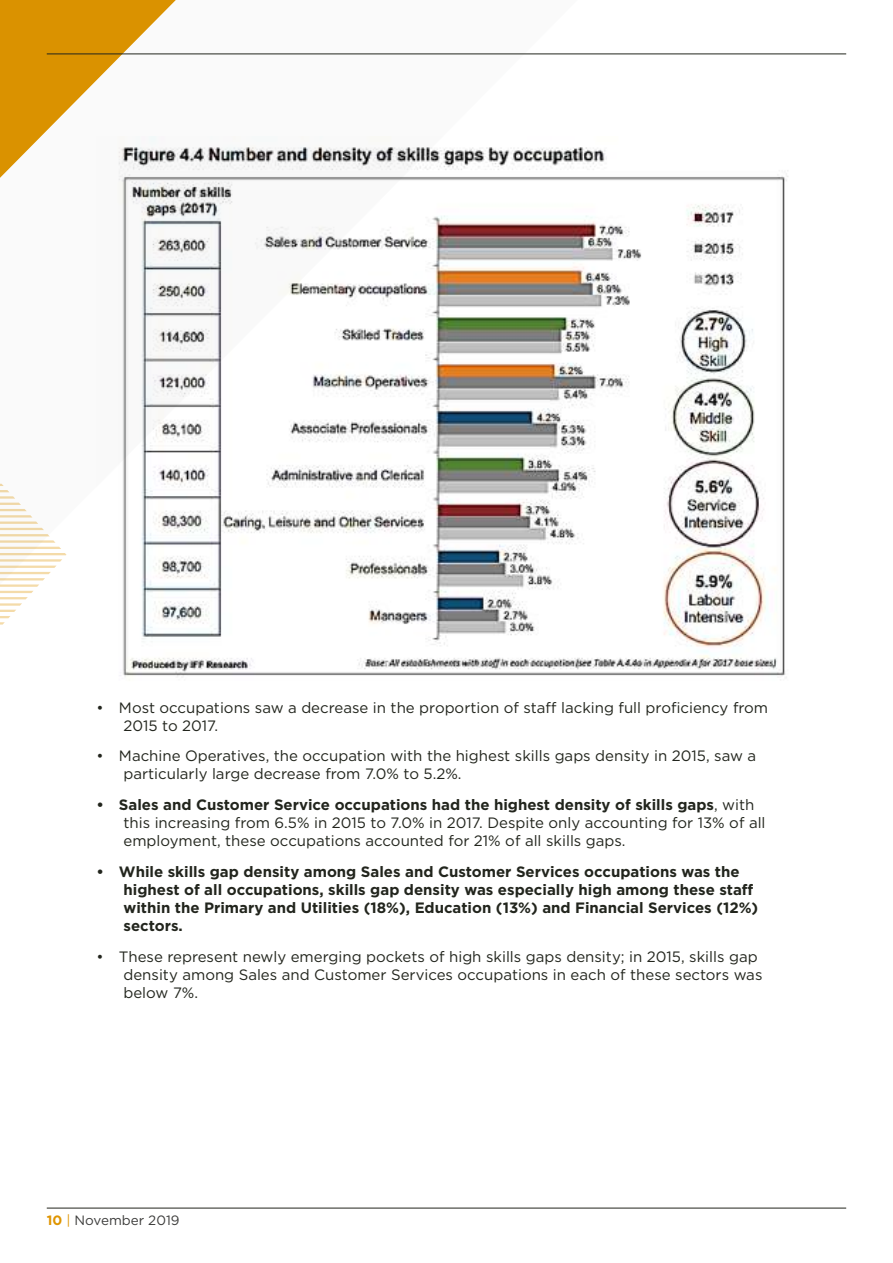
<style>
.page{position:relative;width:893px;height:1263px;background:#fff}
.page>*{position:absolute;margin:0;border:0;box-sizing:border-box;transform-origin:0 0}
.t1{font:15px/18px "Gotham";color:#22251d}
.t2{font:700 15px/18px "Gotham";color:#22251d}
.t3{font:13.5px "Gotham";color:#3c3c3b}
.s1{font-weight:700}
.s2{font-weight:700;color:#df9500}
.s3{color:#df9500}
</style>
<div class="page">
<svg style="left:0;top:483px;width:66px;height:142px"></svg>
<svg style="left:0;top:0;width:189px;height:178px"></svg>
<img style="left:96px;top:136px;width:692px;height:542px">
<hr style="left:47px;top:54px;width:799px;height:1px;background:#22251d">
<hr style="left:47px;top:1208px;width:799px;height:1px;background:#22251d">
<p class="t1" style="left:123px;top:698px;width:646px;text-indent:-27px">• Most occupations saw a decrease in the proportion of staff lacking full proficiency from<br>2015 to 2017.</p>
<p class="t1" style="left:123px;top:747px;width:634px;text-indent:-27px">• Machine Operatives, the occupation with the highest skills gaps density in 2015, saw a particularly large decrease from 7.0% to 5.2%.</p>
<p class="t1" style="left:123px;top:795px;width:644px;text-indent:-27px"><span class="s1">• Sales and Customer Service occupations had the highest density of skills gaps</span>, with this increasing from 6.5% in 2015 to 7.0% in 2017. Despite only accounting for 13% of all employment, these occupations accounted for 21% of all skills gaps.</p>
<p class="t2" style="left:123px;top:862px;width:636px;text-indent:-27px">• While skills gap density among Sales and Customer Services occupations was the highest of all occupations, skills gap density was especially high among these staff within the Primary and Utilities (18%), Education (13%) and Financial Services (12%) sectors.</p>
<p class="t1" style="left:123px;top:947px;width:640px;text-indent:-27px">• These represent newly emerging pockets of high skills gaps density; in 2015, skills gap density among Sales and Customer Services occupations in each of these sectors was below 7%.</p>
<p class="t3" style="left:47px;top:1212px;width:134px"><span class="s2">10</span> <span class="s3">|</span> November 2019</p>
</div>
